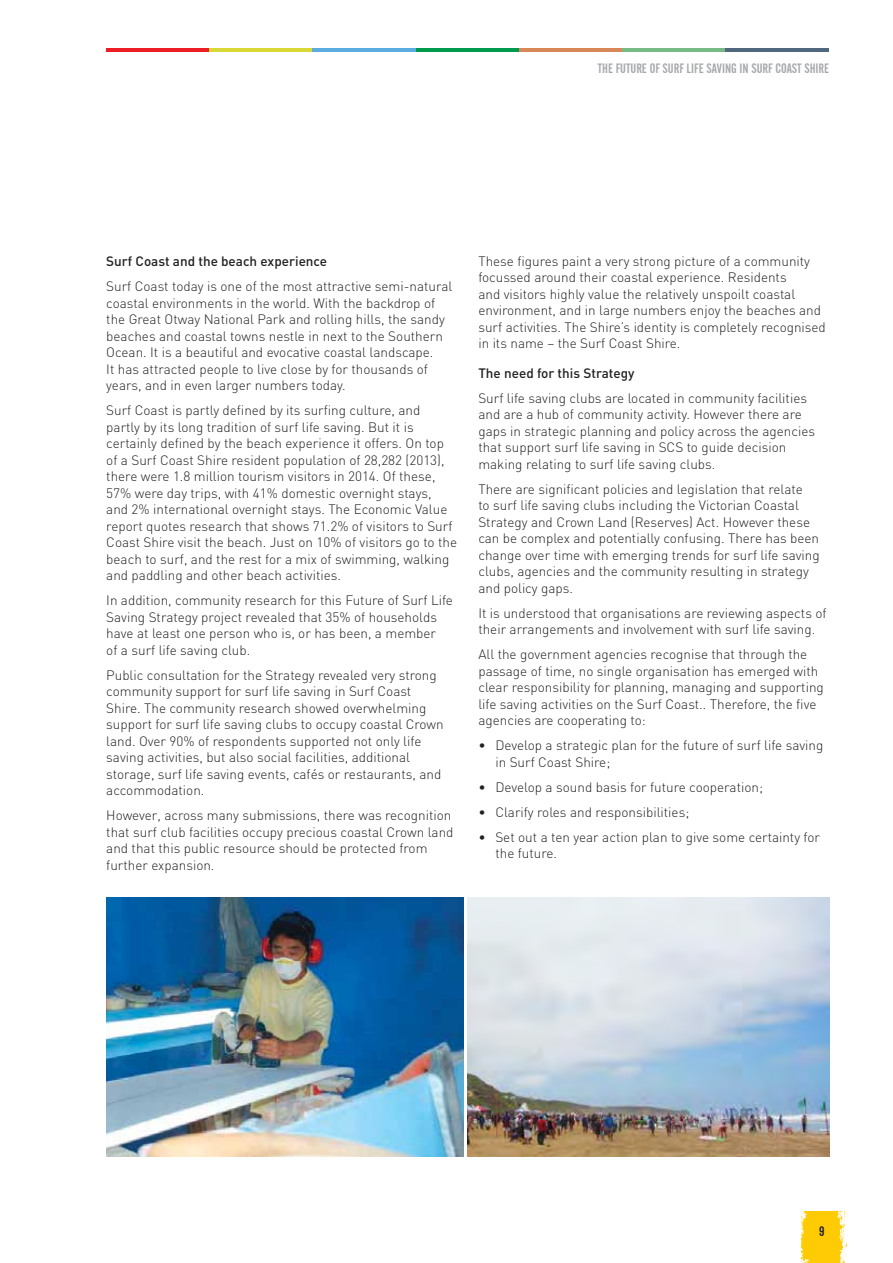
<style>
.page{position:relative;width:893px;height:1263px;background:#fff}
.page>*{position:absolute;margin:0;border:0;box-sizing:border-box;transform-origin:0 0}
.t1{font:300 13.5px/16.5px "DIN";color:#231f20}
.t2{font:500 13.5px "DIN";color:#231f20}
.t3{font:13.5px "Alternate Gothic No 2 BT";color:#a7a9ac}
.t4{font:13.5px "Alternate Gothic No 2 BT";color:#231f20}
</style>
<div class="page">
<svg style="left:802px;top:1211px;width:44px;height:52px;background:#ffd125"></svg>
<hr style="left:106px;top:48px;width:104px;height:4px;background:#ed1d24">
<hr style="left:210px;top:48px;width:103px;height:4px;background:#dad836">
<hr style="left:313px;top:48px;width:103px;height:4px;background:#5bacdf">
<hr style="left:416px;top:48px;width:103px;height:4px;background:#009a4e">
<hr style="left:519px;top:48px;width:103px;height:4px;background:#d88858">
<hr style="left:622px;top:48px;width:104px;height:4px;background:#77ba86">
<hr style="left:726px;top:48px;width:103px;height:4px;background:#51677d">
<img style="left:106px;top:897px;width:357px;height:260px">
<img style="left:468px;top:897px;width:361px;height:260px">
<p class="t3" style="left:598px;top:61px;width:233px">THE FUTURE OF SURF LIFE SAVING IN SURF COAST SHIRE</p>
<p class="t2" style="left:106px;top:253px;width:222px">Surf Coast and the beach experience</p>
<p class="t1" style="left:106px;top:278px;width:348px">Surf Coast today is one of the most attractive semi-natural coastal environments in the world. With the backdrop of the Great Otway National Park and rolling hills, the sandy beaches and coastal towns nestle in next to the Southern Ocean. It is a beautiful and evocative coastal landscape.<br>It has attracted people to live close by for thousands of years, and in even larger numbers today.</p>
<p class="t1" style="left:106px;top:402px;width:352px">Surf Coast is partly defined by its surfing culture, and partly by its long tradition of surf life saving. But it is certainly defined by the beach experience it offers. On top of a Surf Coast Shire resident population of 28,282 (2013), there were 1.8 million tourism visitors in 2014. Of these, 57% were day trips, with 41% domestic overnight stays,<br>and 2% international overnight stays. The Economic Value report quotes research that shows 71.2% of visitors to Surf Coast Shire visit the beach. Just on 10% of visitors go to the beach to surf, and the rest for a mix of swimming, walking and paddling and other beach activities.</p>
<p class="t1" style="left:106px;top:592px;width:348px">In addition, community research for this Future of Surf Life Saving Strategy project revealed that 35% of households have at least one person who is, or has been, a member<br>of a surf life saving club.</p>
<p class="t1" style="left:106px;top:666px;width:339px">Public consultation for the Strategy revealed very strong community support for surf life saving in Surf Coast Shire. The community research showed overwhelming support for surf life saving clubs to occupy coastal Crown land. Over 90% of respondents supported not only life saving activities, but also social facilities, additional storage, surf life saving events, cafés or restaurants, and accommodation.</p>
<p class="t1" style="left:106px;top:807px;width:349px">However, across many submissions, there was recognition that surf club facilities occupy precious coastal Crown land and that this public resource should be protected from further expansion.</p>
<p class="t1" style="left:478px;top:253px;width:349px">These figures paint a very strong picture of a community focussed around their coastal experience. Residents<br>and visitors highly value the relatively unspoilt coastal environment, and in large numbers enjoy the beaches and surf activities. The Shire’s identity is completely recognised in its name – the Surf Coast Shire.</p>
<p class="t2" style="left:478px;top:364px;width:158px">The need for this Strategy</p>
<p class="t1" style="left:478px;top:389px;width:338px">Surf life saving clubs are located in community facilities and are a hub of community activity. However there are gaps in strategic planning and policy across the agencies that support surf life saving in SCS to guide decision making relating to surf life saving clubs.</p>
<p class="t1" style="left:478px;top:480px;width:343px">There are significant policies and legislation that relate<br>to surf life saving clubs including the Victorian Coastal Strategy and Crown Land (Reserves) Act. However these can be complex and potentially confusing. There has been change over time with emerging trends for surf life saving clubs, agencies and the community resulting in strategy and policy gaps.</p>
<p class="t1" style="left:478px;top:604px;width:350px">It is understood that organisations are reviewing aspects of their arrangements and involvement with surf life saving.</p>
<p class="t1" style="left:478px;top:646px;width:347px">All the government agencies recognise that through the passage of time, no single organisation has emerged with clear responsibility for planning, managing and supporting life saving activities on the Surf Coast.. Therefore, the five agencies are cooperating to:</p>
<p class="t1" style="left:495px;top:737px;width:329px;text-indent:-17px">• Develop a strategic plan for the future of surf life saving in Surf Coast Shire;</p>
<p class="t1" style="left:478px;top:778px;width:286px">• Develop a sound basis for future cooperation;</p>
<p class="t1" style="left:478px;top:803px;width:212px">• Clarify roles and responsibilities;</p>
<p class="t1" style="left:495px;top:828px;width:326px;text-indent:-17px">• Set out a ten year action plan to give some certainty for the future.</p>
<p class="t4" style="left:819px;top:1224px;width:7px">9</p>
</div>
